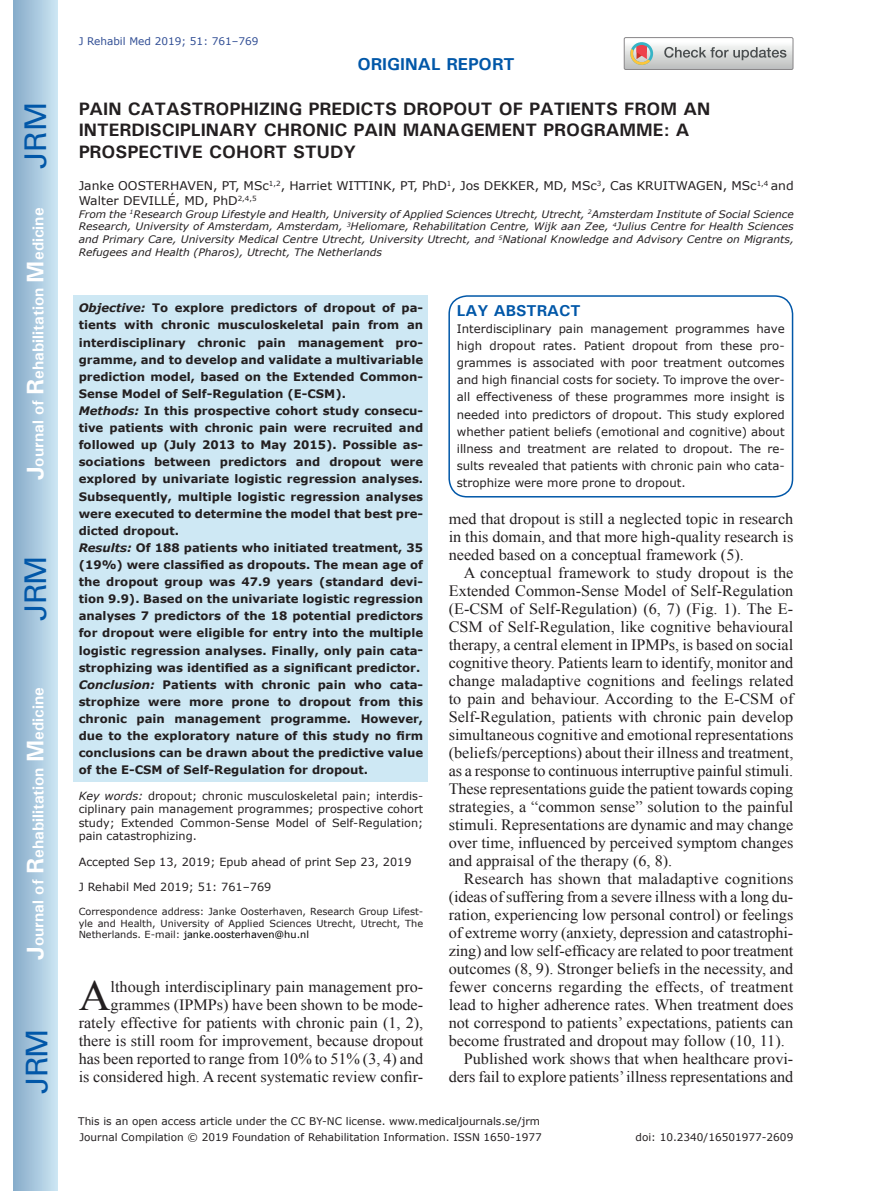
<style>
.page{position:relative;width:872px;height:1191px;background:#fff}
.page>*{position:absolute;margin:0;border:0;box-sizing:border-box;transform-origin:0 0}
.t1{font:42.9px "Times New Roman";color:#231f20}
.t2{font:30px "Univers";letter-spacing:-.03em;color:#0157a8}
.t3{font:700 18px/21.6px "Univers";color:#231f20}
.t4{font:700 17.25px "Univers";color:#0157a8}
.t5{font:15.75px/18px "Times New Roman";color:#231f20;text-align:justify}
.t6{font:700 15.75px "Univers";color:#fff}
.t7{font:700 15.75px "Univers";color:#0157a8}
.t8{font:12px/14.4px "Verdana";color:#231f20}
.t9{font:700 11.7px/17.1px "Verdana";color:#231f20}
.t10{font:11.7px/17.1px "Verdana";color:#231f20;text-align:justify}
.t11{font:11.25px/13.5px "Verdana";color:#231f20;text-align:justify}
.t12{font:10.5px "Verdana";color:#231f20}
.t13{font:10.5px "Verdana";color:#324f95}
.t14{font:italic 10.35px/12.8px "Verdana";color:#231f20;text-align:justify}
.t15{font:9.75px/11.7px "Verdana";color:#231f20;text-align:justify}
.s1{font-size:24px}
.s2{font-style:italic}
.s3{color:#000001}
</style>
<div class="page">
<div style="left:14px;top:0;width:43px;height:1191px;background:linear-gradient(to right,#88acca,#cbe5f2)"></div>
<div style="left:624px;top:37px;width:169px;height:33px;border:1px solid #888688;border-radius:2px"></div>
<svg style="left:624px;top:38px;width:169px;height:32px"></svg>
<div style="left:74px;top:295px;width:354px;height:486px;background:#cee8f4"></div>
<div style="left:448px;top:295px;width:345px;height:202px;border:2px solid #0157a8;border-radius:18px"></div>
<h2 class="t2" style="left:18px;top:169px;width:68px;rotate:-90deg">JRM</h2>
<p class="t6" style="left:28px;top:480px;width:274px;rotate:-90deg"><span class="s1">J</span>ournal of <span class="s1">R</span>ehabilitation <span class="s1">M</span>edicine</p>
<h2 class="t2" style="left:18px;top:620px;width:67px;rotate:-90deg">JRM</h2>
<p class="t6" style="left:28px;top:959px;width:274px;rotate:-90deg"><span class="s1">J</span>ournal of <span class="s1">R</span>ehabilitation <span class="s1">M</span>edicine</p>
<h2 class="t2" style="left:19px;top:1093px;width:67px;rotate:-90deg">JRM</h2>
<p class="t13" style="left:79px;top:35px;width:181px">J Rehabil Med 2019; 51: 761–769</p>
<p class="t4" style="left:357px;top:53px;width:159px">ORIGINAL REPORT</p>
<p class="t3" style="left:79px;top:97px;width:633px">PAIN CATASTROPHIZING PREDICTS DROPOUT OF PATIENTS FROM AN<br>INTERDISCIPLINARY CHRONIC PAIN MANAGEMENT PROGRAMME: A<br>PROSPECTIVE COHORT STUDY</p>
<p class="t8" style="left:79px;top:179px;width:716px">Janke OOSTERHAVEN, PT, MSc<sup>1,2</sup>, Harriet WITTINK, PT, PhD<sup>1</sup>, Jos DEKKER, MD, MSc<sup>3</sup>, Cas KRUITWAGEN, MSc<sup>1,4</sup> and<br>Walter DEVILLÉ, MD, PhD<sup>2,4,5</sup></p>
<p class="t14" style="left:79px;top:208px;width:716px">From the <sup>1</sup>Research Group Lifestyle and Health, University of Applied Sciences Utrecht, Utrecht, <sup>2</sup>Amsterdam Institute of Social Science Research, University of Amsterdam, Amsterdam, <sup>3</sup>Heliomare, Rehabilitation Centre, Wijk aan Zee, <sup>4</sup>Julius Centre for Health Sciences and Primary Care, University Medical Centre Utrecht, University Utrecht, and <sup>5</sup>National Knowledge and Advisory Centre on Migrants, Refugees and Health (Pharos), Utrecht, The Netherlands</p>
<p class="t9" style="left:79px;top:300px;width:346px"><span class="s2">Objective:</span> To explore predictors of dropout of pa&shy;tients with chronic musculoskeletal pain from an interdisciplinary chronic pain management pro&shy;gramme, and to develop and validate a multivariable prediction model, based on the Extended Common-Sense Model of Self-Regulation (E-CSM).<br><span class="s2">Methods:</span> In this prospective cohort study consecu&shy;tive patients with chronic pain were recruited and followed up (July 2013 to May 2015). Possible as&shy;sociations between predictors and dropout were explored by univariate logistic regression analyses.<br>Subsequently, multiple logistic regression analyses were executed to determine the model that best pre&shy;dicted dropout.<br><span class="s2">Results:</span> Of 188 patients who initiated treatment, 35 (19%) were classified as dropouts. The mean age of the dropout group was 47.9 years (standard devi&shy;tion 9.9). Based on the univariate logistic regression analyses 7 predictors of the 18 potential predictors for dropout were eligible for entry into the multiple logistic regression analyses. Finally, only pain cata&shy;strophizing was identified as a significant predictor.<br><span class="s2">Conclusion:</span> Patients with chronic pain who cata&shy;strophize were more prone to dropout from this chronic pain management programme. However, due to the exploratory nature of this study no firm conclusions can be drawn about the predictive value of the E-CSM of Self-Regulation for dropout.</p>
<p class="t11" style="left:79px;top:789px;width:346px"><span class="s2">Key words:</span> dropout; chronic musculoskeletal pain; interdis&shy;ciplinary pain management programmes; prospective cohort study; Extended Common-Sense Model of Self-Regulation; pain catastrophizing.</p>
<p class="t11" style="left:79px;top:855px;width:334px">Accepted Sep 13, 2019; Epub ahead of print Sep 23, 2019</p>
<p class="t11" style="left:79px;top:880px;width:194px">J Rehabil Med 2019; 51: 761–769</p>
<p class="t15" style="left:79px;top:905px;width:346px">Correspondence address: Janke Oosterhaven, Research Group Lifest&shy;yle and Health, University of Applied Sciences Utrecht, Utrecht, The Netherlands. E-mail: <span class="s3">janke.oosterhaven@hu.nl</span></p>
<h1 class="t1" style="left:79px;top:967px;width:33px">A</h1>
<p class="t5" style="left:79px;top:978px;width:346px;text-align:right">lthough interdisciplinary pain management pro&shy;grammes (IPMPs) have been shown to be mode&shy;rately effective for patients with chronic pain (1, 2), there is still room for improvement, because dropout has been reported to range from 10% to 51% (3, 4) and is considered high. A recent systematic review confir-</p>
<p class="t7" style="left:457px;top:300px;width:125px">LAY ABSTRACT</p>
<p class="t10" style="left:457px;top:320px;width:329px">Interdisciplinary pain management programmes have high dropout rates. Patient dropout from these pro&shy;grammes is associated with poor treatment outcomes and high financial costs for society. To improve the over&shy;all effectiveness of these programmes more insight is needed into predictors of dropout. This study explored whether patient beliefs (emotional and cognitive) about illness and treatment are related to dropout. The re&shy;sults revealed that patients with chronic pain who cata&shy;strophize were more prone to dropout.</p>
<p class="t5" style="left:449px;top:509px;width:346px">med that dropout is still a neglected topic in research in this domain, and that more high-quality research is needed based on a conceptual framework (5).</p>
<p class="t5" style="left:449px;top:563px;width:346px;text-indent:15px">A conceptual framework to study dropout is the Extended Common-Sense Model of Self-Regulation (E-CSM of Self-Regulation) (6, 7) (Fig. 1). The E-CSM of Self-Regulation, like cognitive behavioural therapy, a central element in IPMPs, is based on social cognitive theory. Patients learn to identify, monitor and change maladaptive cognitions and feelings related to pain and behaviour. According to the E-CSM of Self-Regulation, patients with chronic pain develop simultaneous cognitive and emotional representations (beliefs/perceptions) about their illness and treatment, as a response to continuous interruptive painful stimuli.<br>These representations guide the patient towards coping strategies, a “common sense” solution to the painful stimuli. Representations are dynamic and may change over time, influenced by perceived symptom changes and appraisal of the therapy (6, 8).</p>
<p class="t5" style="left:464px;top:869px;width:331px">Research has shown that maladaptive cognitions</p>
<p class="t5" style="left:449px;top:887px;width:346px">(ideas of suffering from a severe illness with a long du-</p>
<p class="t5" style="left:449px;top:905px;width:346px">ration, experiencing low personal control) or feelings</p>
<p class="t5" style="left:449px;top:923px;width:346px">of extreme worry (anxiety, depression and catastrophi-</p>
<p class="t5" style="left:449px;top:941px;width:346px">zing) and low self-efficacy are related to poor treatment</p>
<p class="t5" style="left:449px;top:959px;width:346px">outcomes (8, 9). Stronger beliefs in the necessity, and</p>
<p class="t5" style="left:449px;top:977px;width:346px">fewer concerns regarding the effects, of treatment</p>
<p class="t5" style="left:449px;top:995px;width:346px">lead to higher adherence rates. When treatment does</p>
<p class="t5" style="left:449px;top:1013px;width:346px">not correspond to patients’ expectations, patients can</p>
<p class="t5" style="left:449px;top:1031px;width:337px">become frustrated and dropout may follow (10, 11).</p>
<p class="t5" style="left:464px;top:1049px;width:331px">Published work shows that when healthcare provi-</p>
<p class="t5" style="left:449px;top:1067px;width:346px">ders fail to explore patients’ illness representations and</p>
<p class="t12" style="left:78px;top:1114px;width:463px">This is an open access article under the CC BY-NC license. www.medicaljournals.se/jrm</p>
<p class="t12" style="left:79px;top:1131px;width:464px">Journal Compilation © 2019 Foundation of Rehabilitation Information. ISSN 1650-1977</p>
<p class="t12" style="left:635px;top:1130px;width:159px">doi: 10.2340/16501977-2609</p>
</div>
